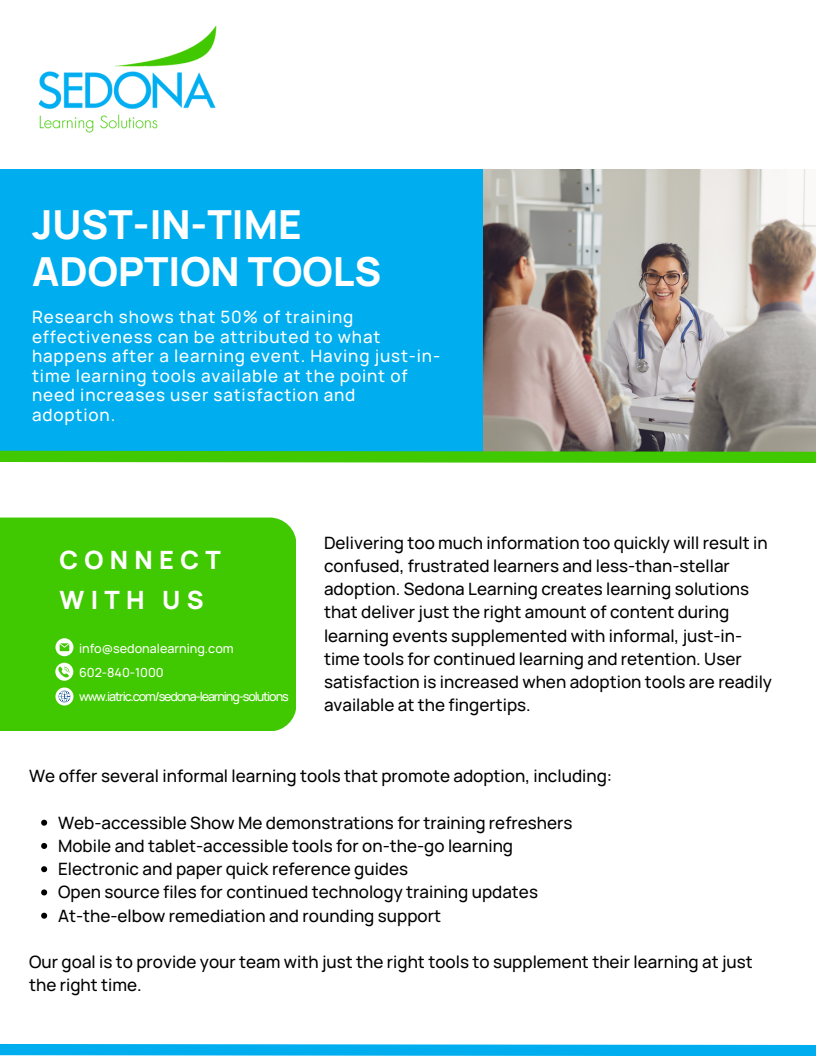
<style>
.page{position:relative;width:816px;height:1056px;background:#fff}
.page>*{position:absolute;margin:0;border:0;box-sizing:border-box;transform-origin:0 0}
.t1{font:800 40px "Manrope";color:#fff}
.t2{font:800 25.2px "Manrope";letter-spacing:.25em;color:#fff}
.t3{font:500 17px/23.2px "Manrope";color:#000}
.t4{font:500 17px/19.5px "Manrope";letter-spacing:.05em;color:#fff}
.t5{font:500 12.5px "Manrope";letter-spacing:-.09em;color:#fff}
.t6{font:500 12.5px "Manrope";color:#fff}
</style>
<div class="page">
<div style="left:0;top:170px;width:495px;height:287px;background:#00aeef"></div>
<img style="left:484px;top:170px;width:332px;height:275px">
<img style="left:38px;top:25px;width:179px;height:108px">
<svg style="left:41px;top:820px;width:6px;height:6px"></svg>
<svg style="left:41px;top:843px;width:6px;height:6px"></svg>
<svg style="left:41px;top:866px;width:6px;height:6px"></svg>
<svg style="left:41px;top:889px;width:6px;height:6px"></svg>
<svg style="left:41px;top:913px;width:6px;height:6px"></svg>
<div style="left:0;top:518px;width:296px;height:213px;background:#40c900"></div>
<svg style="left:55px;top:638px;width:18px;height:18px"></svg>
<svg style="left:55px;top:663px;width:18px;height:18px"></svg>
<svg style="left:55px;top:688px;width:18px;height:18px"></svg>
<svg style="left:0;top:1044px;width:816px;height:12px;background:#10b3ef"></svg>
<svg style="left:0;top:445px;width:816px;height:18px"></svg>
<p class="t1" style="left:32px;top:196px;width:271px">JUST-IN-TIME</p>
<p class="t1" style="left:32px;top:243px;width:351px">ADOPTION TOOLS</p>
<p class="t4" style="left:32px;top:307px;width:410px">Research shows that 50% of training effectiveness can be attributed to what happens after a learning event. Having just-in&shy;time learning tools available at the point of need increases user satisfaction and adoption.</p>
<p class="t2" style="left:60px;top:543px;width:163px">CONNECT</p>
<p class="t2" style="left:60px;top:582px;width:146px">WITH US</p>
<p class="t6" style="left:79px;top:639px;width:156px">info@sedonalearning.com</p>
<p class="t6" style="left:79px;top:664px;width:86px">602-840-1000</p>
<p class="t5" style="left:79px;top:688px;width:211px">www.iatric.com/sedona-learning-solutions</p>
<p class="t3" style="left:324px;top:531px;width:450px">Delivering too much information too quickly will result in confused, frustrated learners and less-than-stellar adoption. Sedona Learning creates learning solutions that deliver just the right amount of content during learning events supplemented with informal, just-in&shy;time tools for continued learning and retention. User satisfaction is increased when adoption tools are readily available at the fingertips.</p>
<p class="t3" style="left:29px;top:764px;width:585px">We offer several informal learning tools that promote adoption, including:</p>
<p class="t3" style="left:58px;top:811px;width:516px">Web-accessible Show Me demonstrations for training refreshers</p>
<p class="t3" style="left:58px;top:834px;width:457px">Mobile and tablet-accessible tools for on-the-go learning</p>
<p class="t3" style="left:58px;top:857px;width:352px">Electronic and paper quick reference guides</p>
<p class="t3" style="left:58px;top:880px;width:481px">Open source files for continued technology training updates</p>
<p class="t3" style="left:58px;top:904px;width:385px">At-the-elbow remediation and rounding support</p>
<p class="t3" style="left:29px;top:950px;width:725px">Our goal is to provide your team with just the right tools to supplement their learning at just the right time.</p>
</div>
